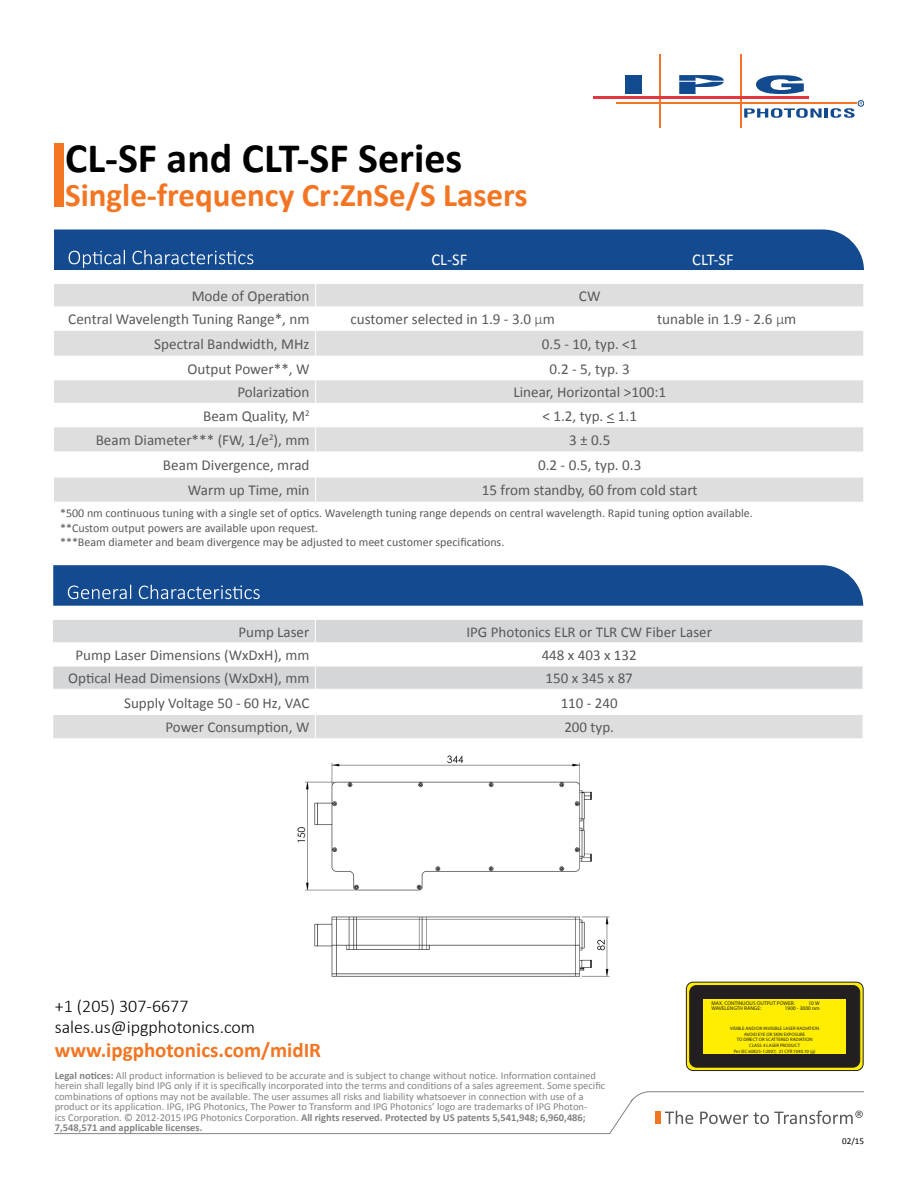
<style>
.page{position:relative;width:918px;height:1188px;background:#fff}
.page>*{position:absolute;margin:0;border:0;box-sizing:border-box;transform-origin:0 0}
.t1{font:700 42px "Calibri";color:#000}
.t2{font:700 33px "Calibri";color:#f37522}
.t3{font:700 21px "Calibri";color:#f37522}
.t4{font:300 18px "Calibri";color:#000}
.t5{font:16.5px "Calibri";color:#fff}
.t6{font:15.15px "Calibri";color:#58595b}
.t7{font:15px "Calibri";color:#57585a}
.t8{font:15px "Calibri";color:#58595b}
.t9{font:12px "Calibri";color:#58595b}
.t10{font:10.5px/10.5px "Calibri";color:#808284}
.t11{font:9px "Calibri";color:#000}
.t12{font:5.4px "Helvetica";color:#231f20}
.t13{font:700 4.8px/5.7px "Helvetica";color:#231f20;text-align:center}
.s1{font-weight:300}
.s2{font-weight:700}
</style>
<div class="page">
<svg style="left:54px;top:1091px;width:810px;height:43px"></svg>
<div style="left:54px;top:230px;width:810px;height:40px;background:#144a8f"></div>
<div style="left:54px;top:144px;width:9px;height:63px;background:#f27521"></div>
<svg style="left:53px;top:565px;width:810px;height:41px;background:#1d5193"></svg>
<svg style="left:756px;top:75px;width:48px;height:19px"></svg>
<hr style="left:660px;top:54px;width:1px;height:74px;background:#f47525">
<hr style="left:616px;top:103px;width:241px;height:1px;background:#f47525">
<hr style="left:740px;top:54px;width:1px;height:74px;background:#f47525">
<hr style="left:594px;top:96px;width:215px;height:3px;background:#e3373f">
<svg style="left:744px;top:100px;width:120px;height:18px"></svg>
<div style="left:626px;top:75px;width:16px;height:6px;background:#124a8f"></div>
<div style="left:626px;top:82px;width:16px;height:12px;background:#124a8f"></div>
<svg style="left:679px;top:75px;width:45px;height:19px"></svg>
<svg style="left:686px;top:982px;width:177px;height:89px"></svg>
<div style="left:686px;top:982px;width:177px;height:89px;border:1px solid #231f20;border-radius:7px"></div>
<div style="left:690px;top:986px;width:170px;height:81px;background:#231f20;border-radius:7px"></div>
<div style="left:689px;top:985px;width:171px;height:82px;border:1px solid #231f20;border-radius:7px"></div>
<div style="left:703px;top:999px;width:143px;height:55px;background:#ffee01"></div>
<svg style="left:54px;top:284px;width:809px;height:218px;fill:#dedede"></svg>
<hr style="left:54px;top:307px;width:262px;height:1px;background:#fff">
<hr style="left:316px;top:307px;width:274px;height:1px;background:#fff">
<hr style="left:590px;top:307px;width:274px;height:1px;background:#fff">
<svg style="left:589px;top:308px;width:1px;height:22px"></svg>
<hr style="left:54px;top:330px;width:262px;height:1px;background:#fff">
<hr style="left:316px;top:330px;width:274px;height:1px;background:#fff">
<hr style="left:590px;top:330px;width:274px;height:1px;background:#fff">
<hr style="left:54px;top:356px;width:262px;height:1px;background:#fff">
<hr style="left:316px;top:356px;width:274px;height:1px;background:#fff">
<hr style="left:590px;top:356px;width:274px;height:1px;background:#fff">
<hr style="left:54px;top:380px;width:262px;height:1px;background:#fff">
<hr style="left:316px;top:380px;width:274px;height:1px;background:#fff">
<hr style="left:590px;top:380px;width:274px;height:1px;background:#fff">
<hr style="left:54px;top:403px;width:262px;height:1px;background:#fff">
<hr style="left:316px;top:403px;width:274px;height:1px;background:#fff">
<hr style="left:590px;top:403px;width:274px;height:1px;background:#fff">
<hr style="left:54px;top:427px;width:262px;height:1px;background:#fff">
<hr style="left:316px;top:427px;width:274px;height:1px;background:#fff">
<hr style="left:590px;top:427px;width:274px;height:1px;background:#fff">
<hr style="left:54px;top:452px;width:262px;height:1px;background:#fff">
<hr style="left:316px;top:452px;width:274px;height:1px;background:#fff">
<hr style="left:590px;top:452px;width:274px;height:1px;background:#fff">
<hr style="left:54px;top:477px;width:262px;height:1px;background:#fff">
<hr style="left:316px;top:477px;width:274px;height:1px;background:#fff">
<svg style="left:315px;top:284px;width:1px;height:218px"></svg>
<hr style="left:590px;top:477px;width:274px;height:1px;background:#fff">
<svg style="left:53px;top:620px;width:810px;height:119px"></svg>
<img style="left:297px;top:755px;width:312px;height:222px">
<p class="t1" style="left:65px;top:131px;width:399px">CL-SF and CLT-SF Series</p>
<p class="t2" style="left:65px;top:174px;width:464px">Single-frequency Cr:ZnSe/S Lasers</p>
<p class="t5" style="left:431px;top:249px;width:37px">CL-SF</p>
<p class="t5" style="left:692px;top:249px;width:43px">CLT-SF</p>
<p class="t6" style="left:192px;top:286px;width:119px">Mode of Operation</p>
<p class="t6" style="left:579px;top:286px;width:23px">CW</p>
<p class="t6" style="left:68px;top:310px;width:243px">Central Wavelength Tuning Range*, nm</p>
<p class="t6" style="left:350px;top:310px;width:206px">customer selected in 1.9 - 3.0 <span class="s1">μ</span>m</p>
<p class="t6" style="left:657px;top:310px;width:141px">tunable in 1.9 - 2.6 <span class="s1">μ</span>m</p>
<p class="t6" style="left:154px;top:334px;width:157px">Spectral Bandwidth, MHz</p>
<p class="t6" style="left:542px;top:334px;width:97px">0.5 - 10, typ. &lt;1</p>
<p class="t6" style="left:187px;top:359px;width:124px">Output Power**, W</p>
<p class="t6" style="left:550px;top:359px;width:82px">0.2 - 5, typ. 3</p>
<p class="t6" style="left:237px;top:383px;width:74px">Polarization</p>
<p class="t6" style="left:513px;top:383px;width:154px">Linear, Horizontal &gt;100:1</p>
<p class="t6" style="left:203px;top:406px;width:108px">Beam Quality, M<sup>2</sup></p>
<p class="t6" style="left:542px;top:406px;width:96px">&lt; 1.2, typ. &lt; 1.1</p>
<p class="t6" style="left:96px;top:430px;width:215px">Beam Diameter*** (FW, 1/e<sup>2</sup>), mm</p>
<p class="t6" style="left:569px;top:430px;width:43px">3 ± 0.5</p>
<p class="t6" style="left:163px;top:456px;width:148px">Beam Divergence, mrad</p>
<p class="t6" style="left:538px;top:456px;width:105px">0.2 - 0.5, typ. 0.3</p>
<p class="t6" style="left:188px;top:481px;width:123px">Warm up Time, min</p>
<p class="t6" style="left:482px;top:481px;width:217px">15 from standby, 60 from cold start</p>
<p class="t9" style="left:60px;top:506px;width:694px">*500 nm continuous tuning with a single set of optics. Wavelength tuning range depends on central wavelength. Rapid tuning option available.</p>
<p class="t9" style="left:60px;top:520px;width:260px">**Custom output powers are available upon request.</p>
<p class="t9" style="left:60px;top:534px;width:446px">***Beam diameter and beam divergence may be adjusted to meet customer specifications.</p>
<p class="t7" style="left:238px;top:622px;width:72px">Pump Laser</p>
<p class="t7" style="left:466px;top:622px;width:247px">IPG Photonics ELR or TLR CW Fiber Laser</p>
<p class="t7" style="left:76px;top:646px;width:235px">Pump Laser Dimensions (WxDxH), mm</p>
<p class="t7" style="left:542px;top:646px;width:96px">448 x 403 x 132</p>
<p class="t7" style="left:68px;top:669px;width:243px">Optical Head Dimensions (WxDxH), mm</p>
<p class="t7" style="left:546px;top:669px;width:89px">150 x 345 x 87</p>
<p class="t7" style="left:124px;top:693px;width:187px">Supply Voltage 50 - 60 Hz, VAC</p>
<p class="t7" style="left:561px;top:693px;width:58px">110 - 240</p>
<p class="t8" style="left:165px;top:718px;width:145px">Power Consumption, W</p>
<p class="t7" style="left:564px;top:718px;width:51px">200 typ.</p>
<p class="t4" style="left:55px;top:995px;width:135px">+1 (205) 307-6677</p>
<p class="t4" style="left:55px;top:1016px;width:202px">sales.us@ipgphotonics.com</p>
<p class="t3" style="left:55px;top:1037px;width:268px">www.ipgphotonics.com/midIR</p>
<p class="t10" style="left:55px;top:1070px;width:552px"><span class="s2">Legal notices:</span> All product information is believed to be accurate and is subject to change without notice. Information contained herein shall legally bind IPG only if it is specifically incorporated into the terms and conditions of a sales agreement. Some specific combinations of options may not be available. The user assumes all risks and liability whatsoever in connection with use of a product or its application. IPG, IPG Photonics, The Power to Transform and IPG Photonics’ logo are trademarks of IPG Photon-<br>ics Corporation. © 2012-2015 IPG Photonics Corporation. <span class="s2">All rights reserved. Protected by US patents 5,541,948; 6,960,486; 7,548,571 and applicable licenses.</span></p>
<p class="t12" style="left:712px;top:1000px;width:85px">MAX. CONTINUOUS OUTPUT POWER:</p>
<p class="t12" style="left:809px;top:1000px;width:13px">10 W</p>
<p class="t12" style="left:712px;top:1004px;width:51px">WAVELENGTH RANGE:</p>
<p class="t12" style="left:785px;top:1004px;width:36px">1900 - 3000 nm</p>
<p class="t13" style="left:730px;top:1025px;width:91px">VISIBLE AND/OR INVISIBLE LASER RADIATION<br>AVOID EYE OR SKIN EXPOSURE<br>TO DIRECT OR SCATTERED RADIATION<br>CLASS 4 LASER PRODUCT<br>Per IEC 60825-1:2007; 21 CFR 1040.10 (g)</p>
<p class="t11" style="left:842px;top:1136px;width:23px">02/15</p>
</div>
